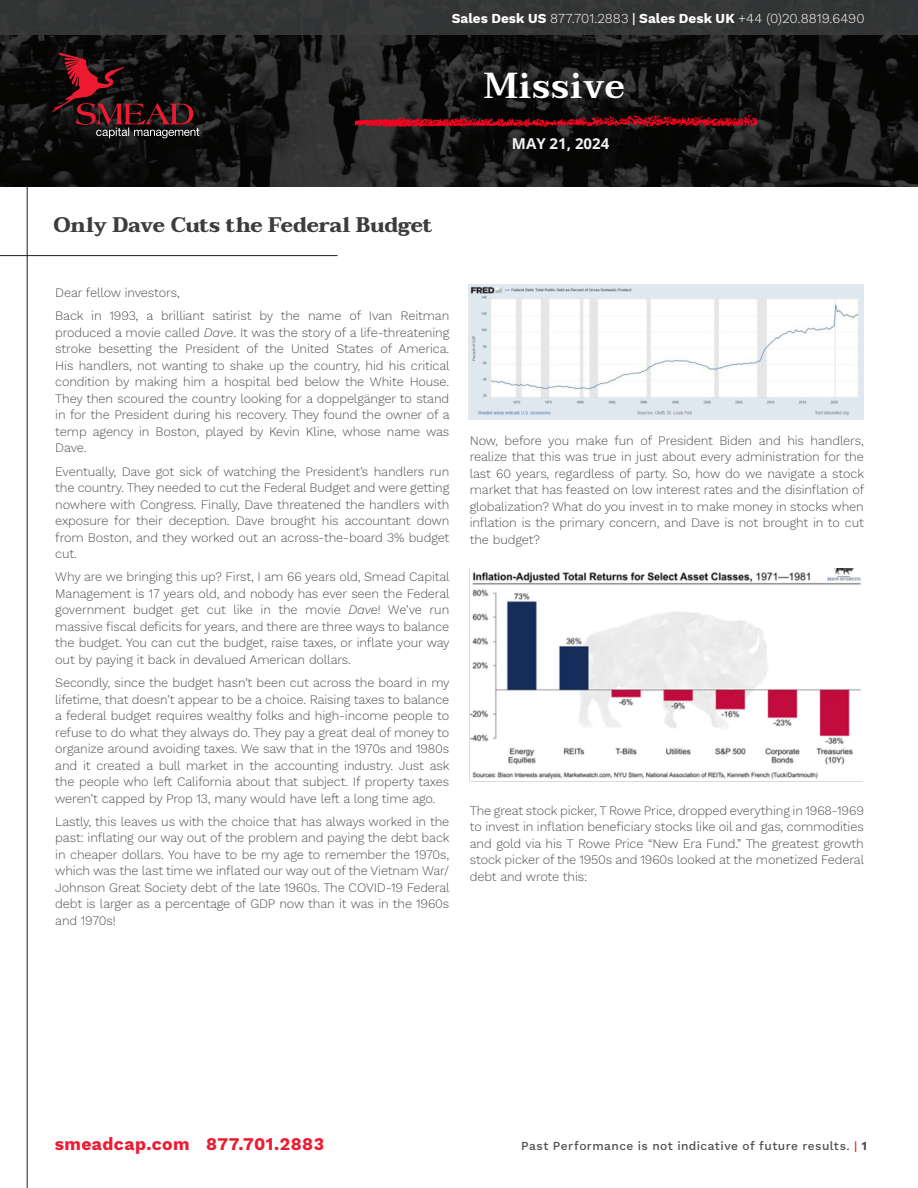
<style>
.page{position:relative;width:918px;height:1188px;background:#fff}
.page>*{position:absolute;margin:0;border:0;box-sizing:border-box;transform-origin:0 0}
.t1{font:600 36px "Taviraj";letter-spacing:.025em;color:#fff}
.H2__align_left{font:700 21px "Taviraj";letter-spacing:-.01em;color:#3b3c3d}
.t2{font:17.55px "Work Sans";letter-spacing:.025em;color:#ed1a31}
.Chart_Heading{font:700 15px "Open Sans";color:#f3f3f3}
.Subtitle__align_left{font:300 13.5px "Work Sans";letter-spacing:.005em;color:#fff}
.t3{font:300 12.75px/16.5px "Work Sans";letter-spacing:-.01em;color:#504f50;text-align:justify}
.t4{font:12px "Work Sans";letter-spacing:.035em;color:#504f50}
.s1{font-weight:400}
.s2{font-style:italic}
.s3{color:#ed1a31}
</style>
<div class="page">
<svg style="left:0;top:35px;width:918px;height:152px;background:#161615"></svg>
<svg style="left:52px;top:53px;width:147px;height:85px;background:#341619"></svg>
<hr style="left:27px;top:187px;width:1px;height:1001px;background:#231f20">
<hr style="left:0;top:255px;width:337px;height:1px;background:#231f20">
<div style="left:0;top:0;width:918px;height:35px;background:#343535"></div>
<svg style="left:356px;top:115px;width:401px;height:12px;background:#700a16"></svg>
<img style="left:469px;top:285px;width:395px;height:134px">
<img style="left:469px;top:569px;width:392px;height:212px">
<p class="Subtitle__align_left" style="left:452px;top:8px;width:414px"><span class="s1">Sales Desk US</span> 877.701.2883 <span class="s1">| Sales Desk UK</span> +44 (0)20.8819.6490</p>
<p class="t1" style="left:484px;top:64px;width:142px">Missive</p>
<p class="Chart_Heading" style="left:512px;top:133px;width:99px">MAY 21, 2024</p>
<p class="H2__align_left" style="left:54px;top:212px;width:381px">Only Dave Cuts the Federal Budget</p>
<p class="t3" style="left:55px;top:284px;width:126px">Dear fellow investors,</p>
<p class="t3" style="left:55px;top:307px;width:396px">Back in 1993, a brilliant satirist by the name of Ivan Reitman produced a movie called <span class="s2">Dave</span>. It was the story of a life-threatening stroke besetting the President of the United States of America.<br>His handlers, not wanting to shake up the country, hid his critical condition by making him a hospital bed below the White House.<br>They then scoured the country looking for a doppelgänger to stand in for the President during his recovery. They found the owner of a temp agency in Boston, played by Kevin Kline, whose name was Dave.</p>
<p class="t3" style="left:55px;top:462px;width:396px">Eventually, Dave got sick of watching the President’s handlers run the country. They needed to cut the Federal Budget and were getting nowhere with Congress. Finally, Dave threatened the handlers with exposure for their deception. Dave brought his accountant down from Boston, and they worked out an across-the-board 3% budget cut.</p>
<p class="t3" style="left:55px;top:568px;width:396px">Why are we bringing this up? First, I am 66 years old, Smead Capital Management is 17 years old, and nobody has ever seen the Federal government budget get cut like in the movie <span class="s2">Dave</span>! We’ve run massive fiscal deficits for years, and there are three ways to balance the budget. You can cut the budget, raise taxes, or inflate your way out by paying it back in devalued American dollars.</p>
<p class="t3" style="left:55px;top:674px;width:396px">Secondly, since the budget hasn’t been cut across the board in my lifetime, that doesn’t appear to be a choice. Raising taxes to balance a federal budget requires wealthy folks and high-income people to refuse to do what they always do. They pay a great deal of money to organize around avoiding taxes. We saw that in the 1970s and 1980s and it created a bull market in the accounting industry. Just ask the people who left California about that subject. If property taxes weren’t capped by Prop 13, many would have left a long time ago.</p>
<p class="t3" style="left:55px;top:813px;width:396px">Lastly, this leaves us with the choice that has always worked in the past: inflating our way out of the problem and paying the debt back in cheaper dollars. You have to be my age to remember the 1970s, which was the last time we inflated our way out of the Vietnam War/ Johnson Great Society debt of the late 1960s. The COVID-19 Federal debt is larger as a percentage of GDP now than it was in the 1960s and 1970s!</p>
<p class="t3" style="left:470px;top:432px;width:396px">Now, before you make fun of President Biden and his handlers, realize that this was true in just about every administration for the last 60 years, regardless of party. So, how do we navigate a stock market that has feasted on low interest rates and the disinflation of globalization? What do you invest in to make money in stocks when inflation is the primary concern, and Dave is not brought in to cut the budget?</p>
<p class="t3" style="left:470px;top:801px;width:396px">The great stock picker, T Rowe Price, dropped everything in 1968-1969 to invest in inflation beneficiary stocks like oil and gas, commodities and gold via his T Rowe Price “New Era Fund.” The greatest growth stock picker of the 1950s and 1960s looked at the monetized Federal debt and wrote this:</p>
<h3 class="t2" style="left:55px;top:1131px;width:271px">smeadcap.com 877.701.2883</h3>
<p class="t4" style="left:521px;top:1136px;width:347px">Past Performance is not indicative of future results. <span class="s3">|</span> 1</p>
</div>
